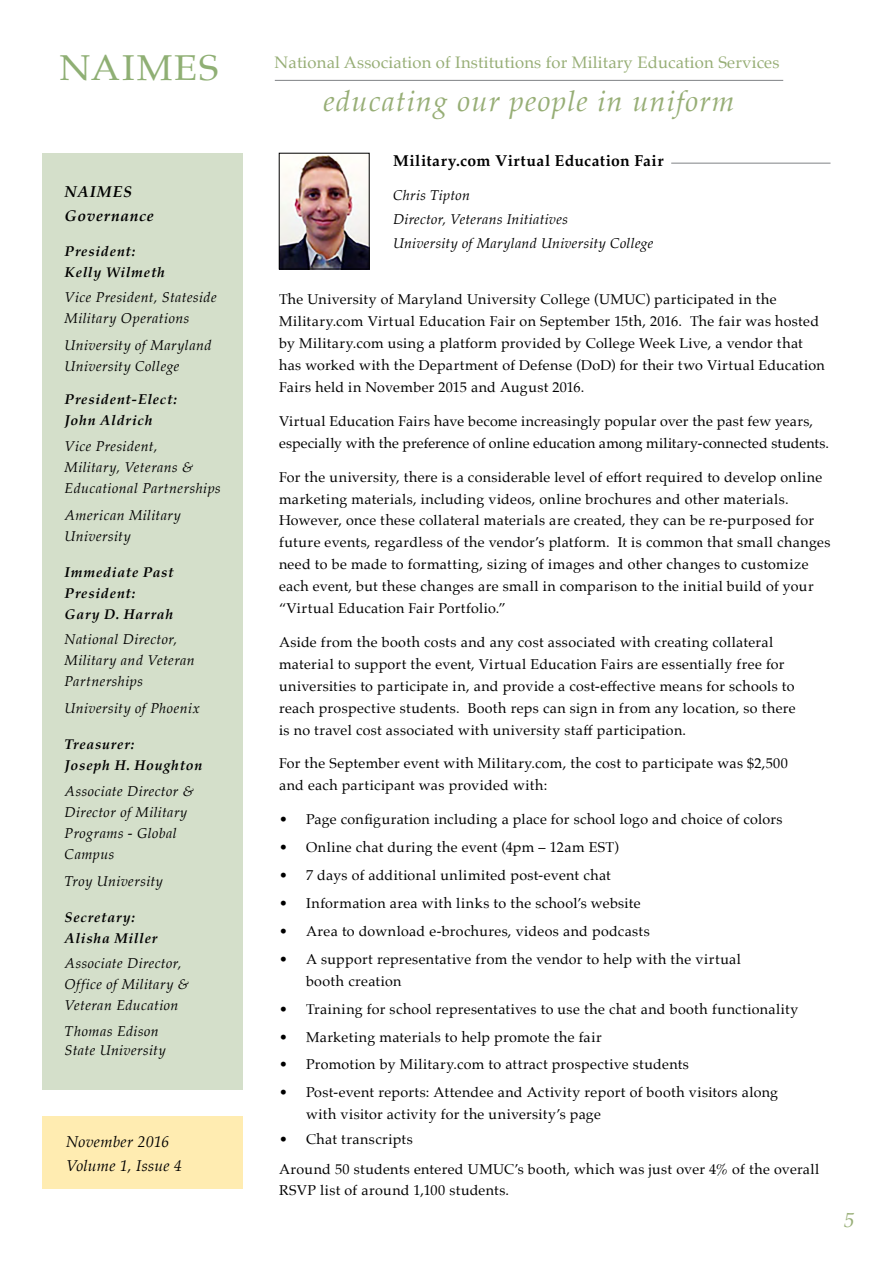
<style>
.page{position:relative;width:893px;height:1263px;background:#fff}
.page>*{position:absolute;margin:0;border:0;box-sizing:border-box;transform-origin:0 0}
.t1{font:36px "Palatino";letter-spacing:.045em;color:#8faf74;scale:1.05 1}
.t2{font:italic 29.1px "Palatino";letter-spacing:.04em;color:#97ae76}
.t3{font:italic 21px "Palatino";color:#97ae76}
.t4{font:16.65px "Palatino";letter-spacing:.01em;color:#97ae76}
.t5{font:700 15.75px "Palatino";letter-spacing:.035em;color:#000}
.t6{font:italic 15.75px/24px "Palatino";letter-spacing:.015em;color:#000}
.t7{font:italic 700 15.75px/24px "Palatino";letter-spacing:.04em;color:#000}
.t8{font:14.25px/21.9px "Palatino";letter-spacing:.02em;color:#000}
.t9{font:italic 14.25px/21px "Palatino";letter-spacing:.03em;color:#000}
.t10{font:italic 700 14.25px/21px "Palatino";letter-spacing:.05em;color:#000}
</style>
<div class="page">
<div style="left:43px;top:1116px;width:200px;height:72px;background:#ffecb1"></div>
<hr style="left:275px;top:80px;width:508px;height:1px;background:#808285">
<div style="left:42px;top:153px;width:200px;height:936px;background:#d4dfca"></div>
<hr style="left:671px;top:163px;width:159px;height:1px;background:#808285">
<img style="left:281px;top:155px;width:86px;height:112px">
<div style="left:279px;top:153px;width:90px;height:116px;border:1px solid #000"></div>
<h1 class="t1" style="left:59px;top:38px;width:153px">NAIMES</h1>
<p class="t4" style="left:275px;top:48px;width:506px">National Association of Institutions for Military Education Services</p>
<h2 class="t2" style="left:323px;top:76px;width:412px">educating our people in uniform</h2>
<p class="t7" style="left:65px;top:180px;width:91px">NAIMES<br>Governance</p>
<p class="t10" style="left:65px;top:240px;width:102px">President:<br>Kelly Wilmeth</p>
<p class="t9" style="left:65px;top:287px;width:154px">Vice President, Stateside<br>Military Operations</p>
<p class="t9" style="left:65px;top:335px;width:148px">University of Maryland<br>University College</p>
<p class="t10" style="left:65px;top:389px;width:114px">President-Elect:<br>John Aldrich</p>
<p class="t9" style="left:65px;top:435px;width:158px">Vice President,<br>Military, Veterans &amp;<br>Educational Partnerships</p>
<p class="t9" style="left:65px;top:504px;width:118px">American Military<br>University</p>
<p class="t10" style="left:65px;top:561px;width:111px">Immediate Past<br>President:<br>Gary D. Harrah</p>
<p class="t9" style="left:65px;top:629px;width:132px">National Director,<br>Military and Veteran<br>Partnerships</p>
<p class="t9" style="left:65px;top:698px;width:137px">University of Phoenix</p>
<p class="t10" style="left:65px;top:734px;width:139px">Treasurer:<br>Joseph H. Houghton</p>
<p class="t9" style="left:65px;top:780px;width:131px">Associate Director &amp;<br>Director of Military<br>Programs - Global<br>Campus</p>
<p class="t9" style="left:65px;top:870px;width:100px">Troy University</p>
<p class="t10" style="left:65px;top:906px;width:94px">Secretary:<br>Alisha Miller</p>
<p class="t9" style="left:65px;top:953px;width:126px">Associate Director,<br>Office of Military &amp;<br>Veteran Education</p>
<p class="t9" style="left:65px;top:1021px;width:103px;line-height:19.5px">Thomas Edison<br>State University</p>
<p class="t6" style="left:66px;top:1129px;width:118px">November 2016<br>Volume 1, Issue 4</p>
<p class="t5" style="left:393px;top:147px;width:272px">Military.com Virtual Education Fair</p>
<p class="t9" style="left:393px;top:183px;width:262px;line-height:24px">Chris Tipton<br>Director, Veterans Initiatives<br>University of Maryland University College</p>
<p class="t8" style="left:279px;top:288px;width:547px">The University of Maryland University College (UMUC) participated in the Military.com Virtual Education Fair on September 15th, 2016. The fair was hosted by Military.com using a platform provided by College Week Live, a vendor that has worked with the Department of Defense (DoD) for their two Virtual Education Fairs held in November 2015 and August 2016.</p>
<p class="t8" style="left:279px;top:410px;width:551px">Virtual Education Fairs have become increasingly popular over the past few years, especially with the preference of online education among military-connected students.</p>
<p class="t8" style="left:279px;top:466px;width:553px">For the university, there is a considerable level of effort required to develop online marketing materials, including videos, online brochures and other materials.<br>However, once these collateral materials are created, they can be re-purposed for future events, regardless of the vendor’s platform. It is common that small changes need to be made to formatting, sizing of images and other changes to customize each event, but these changes are small in comparison to the initial build of your “Virtual Education Fair Portfolio.”</p>
<p class="t8" style="left:279px;top:631px;width:518px">Aside from the booth costs and any cost associated with creating collateral material to support the event, Virtual Education Fairs are essentially free for universities to participate in, and provide a cost-effective means for schools to reach prospective students. Booth reps can sign in from any location, so there is no travel cost associated with university staff participation.</p>
<p class="t8" style="left:279px;top:753px;width:511px">For the September event with Military.com, the cost to participate was $2,500 and each participant was provided with:</p>
<p class="t8" style="left:279px;top:808px;width:505px">• Page configuration including a place for school logo and choice of colors</p>
<p class="t8" style="left:279px;top:836px;width:341px">• Online chat during the event (4pm – 12am EST)</p>
<p class="t8" style="left:279px;top:864px;width:333px">• 7 days of additional unlimited post-event chat</p>
<p class="t8" style="left:279px;top:892px;width:363px">• Information area with links to the school’s website</p>
<p class="t8" style="left:279px;top:920px;width:372px">• Area to download e-brochures, videos and podcasts</p>
<p class="t8" style="left:306px;top:948px;width:437px;text-indent:-27px">• A support representative from the vendor to help with the virtual booth creation</p>
<p class="t8" style="left:279px;top:998px;width:521px">• Training for school representatives to use the chat and booth functionality</p>
<p class="t8" style="left:279px;top:1026px;width:324px">• Marketing materials to help promote the fair</p>
<p class="t8" style="left:279px;top:1053px;width:411px">• Promotion by Military.com to attract prospective students</p>
<p class="t8" style="left:306px;top:1081px;width:474px;text-indent:-27px">• Post-event reports: Attendee and Activity report of booth visitors along with visitor activity for the university’s page</p>
<p class="t8" style="left:279px;top:1124px;width:542px;line-height:29.4px">• Chat transcripts<br>Around 50 students entered UMUC’s booth, which was just over 4% of the overall</p>
<p class="t8" style="left:279px;top:1179px;width:232px">RSVP list of around 1,100 students.</p>
<h3 class="t3" style="left:844px;top:1202px;width:12px">5</h3>
</div>
